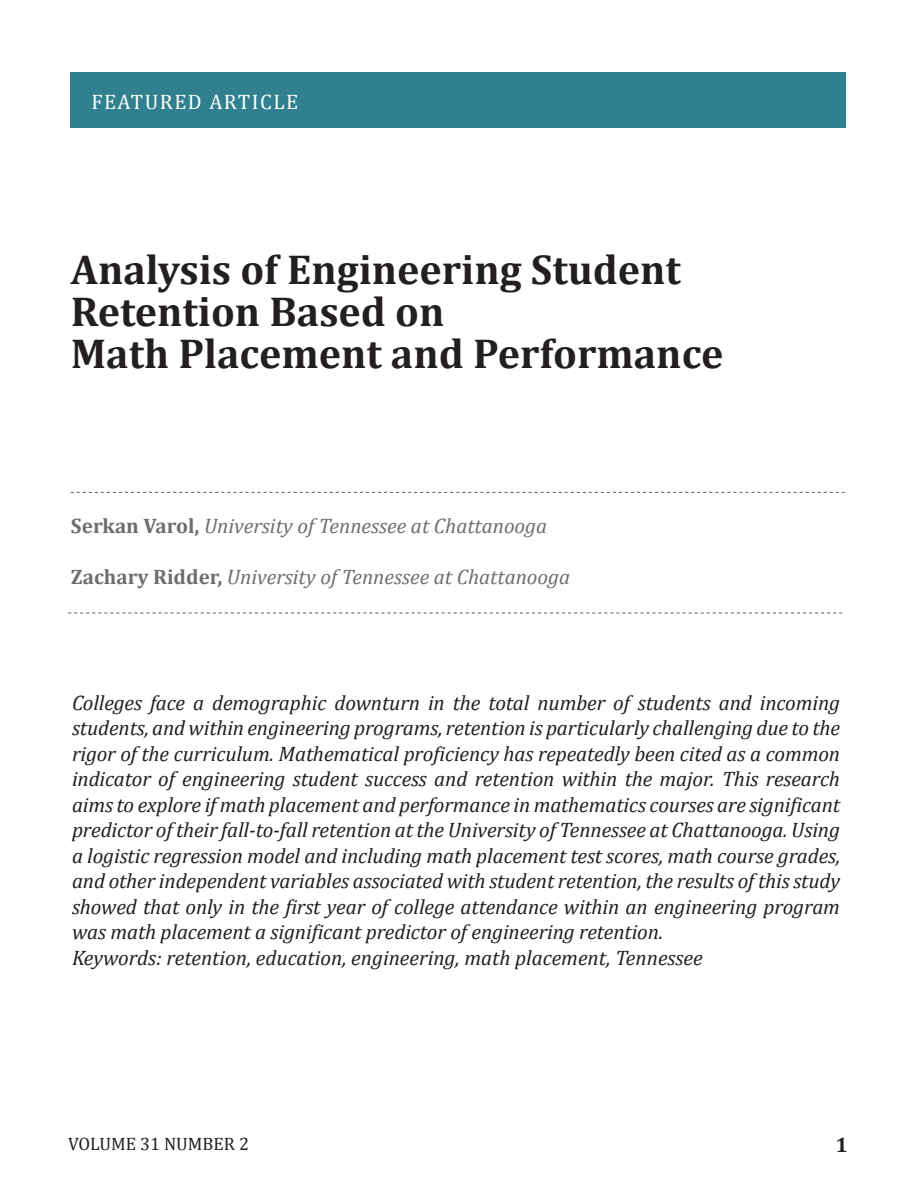
<style>
.page{position:relative;width:918px;height:1188px;background:#fff}
.page>*{position:absolute;margin:0;border:0;box-sizing:border-box;transform-origin:0 0}
.t1{font:700 42px/42px "Cambria";color:#231f20}
.t2{font:italic 21px/25.5px "Cambria";letter-spacing:-.005em;color:#231f20}
.t3{font:italic 21px "Cambria";color:#6c6d70}
.t4{font:21px "Cambria";letter-spacing:.07em;color:#fff}
.t5{font:700 21px "Cambria";color:#231f20}
.t6{font:18px "Cambria";color:#231f20}
.s1{font-weight:700;font-style:normal}
</style>
<div class="page">
<div style="left:71px;top:72px;width:775px;height:56px;background:#31808f"></div>
<svg style="left:68px;top:613px;width:774px;height:1px"></svg>
<svg style="left:71px;top:492px;width:774px;height:1px"></svg>
<p class="t4" style="left:91px;top:90px;width:208px">FEATURED ARTICLE</p>
<h1 class="t1" style="left:71px;top:248px;width:654px">Analysis of Engineering Student<br>Retention Based on<br>Math Placement and Performance</h1>
<p class="t3" style="left:71px;top:513px;width:478px"><span class="s1">Serkan Varol,</span> University of Tennessee at Chattanooga</p>
<p class="t3" style="left:71px;top:564px;width:501px"><span class="s1">Zachary Ridder,</span> University of Tennessee at Chattanooga</p>
<p class="t2" style="left:72px;top:689px;width:770px">Colleges face a demographic downturn in the total number of students and incoming students, and within engineering programs, retention is particularly challenging due to the rigor of the curriculum. Mathematical proficiency has repeatedly been cited as a common indicator of engineering student success and retention within the major. This research aims to explore if math placement and performance in mathematics courses are significant predictor of their fall-to-fall retention at the University of Tennessee at Chattanooga. Using a logistic regression model and including math placement test scores, math course grades, and other independent variables associated with student retention, the results of this study showed that only in the first year of college attendance within an engineering program was math placement a significant predictor of engineering retention.<br>Keywords: retention, education, engineering, math placement, Tennessee</p>
<p class="t6" style="left:68px;top:1133px;width:182px">VOLUME 31 NUMBER 2</p>
<p class="t5" style="left:835px;top:1132px;width:14px">1</p>
</div>
